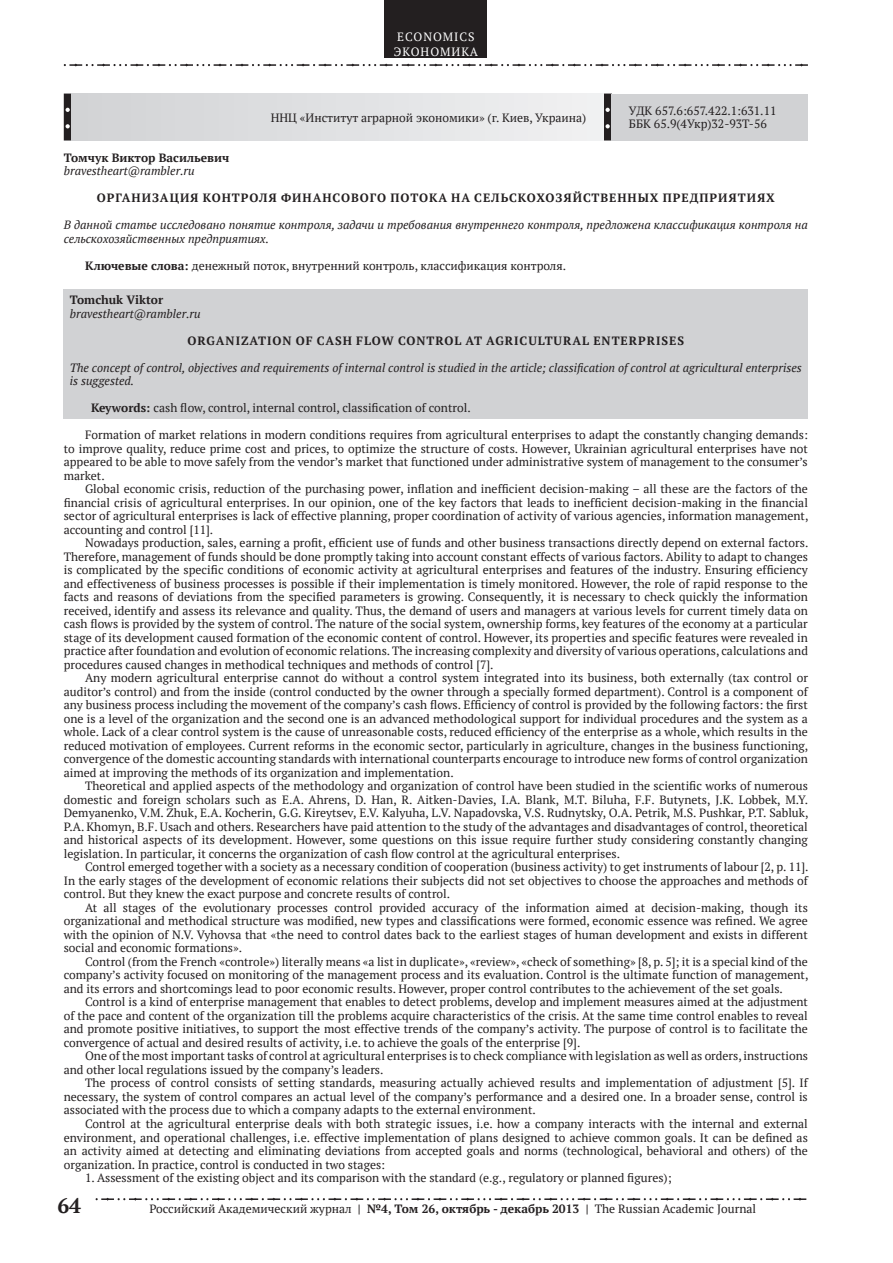
<style>
.page{position:relative;width:893px;height:1263px;background:#fff}
.page>*{position:absolute;margin:0;border:0;box-sizing:border-box;transform-origin:0 0}
.t1{font:700 21px "PT Serif";color:#231f20}
.t2{font:12px/13.5px "PT Serif";color:#231f20;text-align:justify}
.t3{font:italic 12px/13.5px "PT Serif";color:#231f20}
.t4{font:700 12px "PT Serif";letter-spacing:.08em;color:#231f20}
.t5{font:700 12px "PT Serif";color:#231f20}
.t6{font:12px/14.4px "PT Serif";letter-spacing:.08em;color:#fff}
.s1{font-weight:700}
</style>
<div class="page">
<svg style="left:64px;top:64px;width:744px;height:3px"></svg>
<svg style="left:96px;top:1198px;width:710px;height:3px"></svg>
<div style="left:385px;top:0;width:102px;height:58px;background:#231f20"></div>
<div style="left:612px;top:94px;width:196px;height:47px;background:#d1d2d4"></div>
<svg style="left:64px;top:94px;width:548px;height:47px;background:#dbdcde"></svg>
<div style="left:64px;top:289px;width:744px;height:129px;background:#d1d2d4"></div>
<p class="t6" style="left:394px;top:30px;width:86px">Economics<br>Экономика</p>
<p class="t2" style="left:271px;top:111px;width:317px">ННЦ «Институт аграрной экономики» (г. Киев, Украина)</p>
<p class="t2" style="left:629px;top:104px;width:149px">УДК 657.6:657.422.1:631.11<br>ББК 65.9(4Укр)32-93Т-56</p>
<p class="t5" style="left:64px;top:149px;width:167px">Томчук Виктор Васильевич</p>
<p class="t3" style="left:64px;top:164px;width:132px">bravestheart@rambler.ru</p>
<p class="t4" style="left:97px;top:190px;width:36px">ОР ГАНИЗА</p>
<p class="t4" style="left:170px;top:190px;width:53px">ЦИЯ КОНТРОЛ</p>
<p class="t4" style="left:269px;top:190px;width:35px">Я ФИНАН</p>
<p class="t4" style="left:333px;top:190px;width:78px">СОВОГО ПОТО</p>
<p class="t4" style="left:429px;top:190px;width:191px">КА НА СЕЛЬСКОХОЗЯЙСТВЕНН</p>
<p class="t4" style="left:638px;top:190px;width:45px">ЫХ ПРЕД</p>
<p class="t4" style="left:699px;top:190px;width:77px">ПРИЯТИЯХ</p>
<p class="t3" style="left:64px;top:218px;width:746px">В данной статье исследовано понятие контроля, задачи и требования внутреннего контроля, предложена классификация контроля на сельскохозяйственных предприятиях.</p>
<p class="t2" style="left:85px;top:258px;width:483px"><span class="s1">Ключевые слова:</span> денежный поток, внутренний контроль, классификация контроля.</p>
<p class="t5" style="left:70px;top:292px;width:95px">Tomchuk Viktor</p>
<p class="t3" style="left:70px;top:307px;width:132px">bravestheart@rambler.ru</p>
<p class="t4" style="left:188px;top:333px;width:89px">ORGANI ZATION</p>
<p class="t4" style="left:296px;top:333px;width:113px">OF CASH FLOW CON</p>
<p class="t4" style="left:427px;top:333px;width:258px">TROL AT AGRICULTURAL ENTERPRISES</p>
<p class="t3" style="left:70px;top:361px;width:733px">The concept of control, objectives and requirements of internal control is studied in the article; classification of control at agricultural enterprises is suggested.</p>
<p class="t2" style="left:91px;top:401px;width:381px"><span class="s1">Keywords:</span> cash flow, control, internal control, classification of control.</p>
<p class="t2" style="left:64px;top:428px;width:746px;text-indent:21px">Formation of market relations in modern conditions requires from agricultural enterprises to adapt the constantly changing demands: to improve quality, reduce prime cost and prices, to optimize the structure of costs. However, Ukrainian agricultural enterprises have not appeared to be able to move safely from the vendor’s market that functioned under administrative system of management to the consumer’s market.</p>
<p class="t2" style="left:64px;top:482px;width:746px;text-indent:21px">Global economic crisis, reduction of the purchasing power, inflation and inefficient decision-making – all these are the factors of the financial crisis of agricultural enterprises. In our opinion, one of the key factors that leads to inefficient decision-making in the financial sector of agricultural enterprises is lack of effective planning, proper coordination of activity of various agencies, information management, accounting and control [11].</p>
<p class="t2" style="left:64px;top:536px;width:746px;text-indent:21px">Nowadays production, sales, earning a profit, efficient use of funds and other business transactions directly depend on external factors.<br>Therefore, management of funds should be done promptly taking into account constant effects of various factors. Ability to adapt to changes is complicated by the specific conditions of economic activity at agricultural enterprises and features of the industry. Ensuring efficiency and effectiveness of business processes is possible if their implementation is timely monitored. However, the role of rapid response to the facts and reasons of deviations from the specified parameters is growing. Consequently, it is necessary to check quickly the information received, identify and assess its relevance and quality. Thus, the demand of users and managers at various levels for current timely data on cash flows is provided by the system of control. The nature of the social system, ownership forms, key features of the economy at a particular stage of its development caused formation of the economic content of control. However, its properties and specific features were revealed in practice after foundation and evolution of economic relations. The increasing complexity and diversity of various operations, calculations and procedures caused changes in methodical techniques and methods of control [7].</p>
<p class="t2" style="left:64px;top:671px;width:746px;text-indent:21px">Any modern agricultural enterprise cannot do without a control system integrated into its business, both externally (tax control or auditor’s control) and from the inside (control conducted by the owner through a specially formed department). Control is a component of any business process including the movement of the company’s cash flows. Efficiency of control is provided by the following factors: the first one is a level of the organization and the second one is an advanced methodological support for individual procedures and the system as a whole. Lack of a clear control system is the cause of unreasonable costs, reduced efficiency of the enterprise as a whole, which results in the reduced motivation of employees. Current reforms in the economic sector, particularly in agriculture, changes in the business functioning, convergence of the domestic accounting standards with international counterparts encourage to introduce new forms of control organization aimed at improving the methods of its organization and implementation.</p>
<p class="t2" style="left:64px;top:779px;width:746px;text-indent:21px">Theoretical and applied aspects of the methodology and organization of control have been studied in the scientific works of numerous domestic and foreign scholars such as E.A. Ahrens, D. Han, R. Aitken-Davies, I.A. Blank, M.T. Biluha, F.F. Butynets, J.K. Lobbek, M.Y.<br>Demyanenko, V.M. Zhuk, E.A. Kocherin, G.G. Kireytsev, E.V. Kalyuha, L.V. Napadovska, V.S. Rudnytsky, O.A. Petrik, M.S. Pushkar, P.T. Sabluk, P.A. Khomyn, B.F. Usach and others. Researchers have paid attention to the study of the advantages and disadvantages of control, theoretical and historical aspects of its development. However, some questions on this issue require further study considering constantly changing legislation. In particular, it concerns the organization of cash flow control at the agricultural enterprises.</p>
<p class="t2" style="left:64px;top:860px;width:746px;text-indent:21px">Control emerged together with a society as a necessary condition of cooperation (business activity) to get instruments of labour [2, p. 11].<br>In the early stages of the development of economic relations their subjects did not set objectives to choose the approaches and methods of control. But they knew the exact purpose and concrete results of control.</p>
<p class="t2" style="left:64px;top:901px;width:746px;text-indent:21px">At all stages of the evolutionary processes control provided accuracy of the information aimed at decision-making, though its organizational and methodical structure was modified, new types and classifications were formed, economic essence was refined. We agree with the opinion of N.V. Vyhovsa that «the need to control dates back to the earliest stages of human development and exists in different social and economic formations».</p>
<p class="t2" style="left:64px;top:955px;width:746px;text-indent:21px">Control (from the French «controle») literally means «a list in duplicate», «review», «check of something» [8, p. 5]; it is a special kind of the company’s activity focused on monitoring of the management process and its evaluation. Control is the ultimate function of management, and its errors and shortcomings lead to poor economic results. However, proper control contributes to the achievement of the set goals.</p>
<p class="t2" style="left:64px;top:995px;width:746px;text-indent:21px">Control is a kind of enterprise management that enables to detect problems, develop and implement measures aimed at the adjustment of the pace and content of the organization till the problems acquire characteristics of the crisis. At the same time control enables to reveal and promote positive initiatives, to support the most effective trends of the company’s activity. The purpose of control is to facilitate the convergence of actual and desired results of activity, i.e. to achieve the goals of the enterprise [9].</p>
<p class="t2" style="left:64px;top:1049px;width:746px;text-indent:21px">One of the most important tasks of control at agricultural enterprises is to check compliance with legislation as well as orders, instructions and other local regulations issued by the company’s leaders.</p>
<p class="t2" style="left:64px;top:1076px;width:746px;text-indent:21px">The process of control consists of setting standards, measuring actually achieved results and implementation of adjustment [5]. If necessary, the system of control compares an actual level of the company’s performance and a desired one. In a broader sense, control is associated with the process due to which a company adapts to the external environment.</p>
<p class="t2" style="left:64px;top:1117px;width:746px;text-indent:21px">Control at the agricultural enterprise deals with both strategic issues, i.e. how a company interacts with the internal and external environment, and operational challenges, i.e. effective implementation of plans designed to achieve common goals. It can be defined as an activity aimed at detecting and eliminating deviations from accepted goals and norms (technological, behavioral and others) of the organization. In practice, control is conducted in two stages:</p>
<p class="t2" style="left:85px;top:1171px;width:588px">1. Assessment of the existing object and its comparison with the standard (e.g., regulatory or planned figures);</p>
<h1 class="t1" style="left:57px;top:1192px;width:25px">64</h1>
<p class="t2" style="left:149px;top:1202px;width:608px">Российский Академический журнал <span class="s1">| №4, Том 26, октябрь - декабрь 2013 |</span> The Russian Academic Journal</p>
</div>
